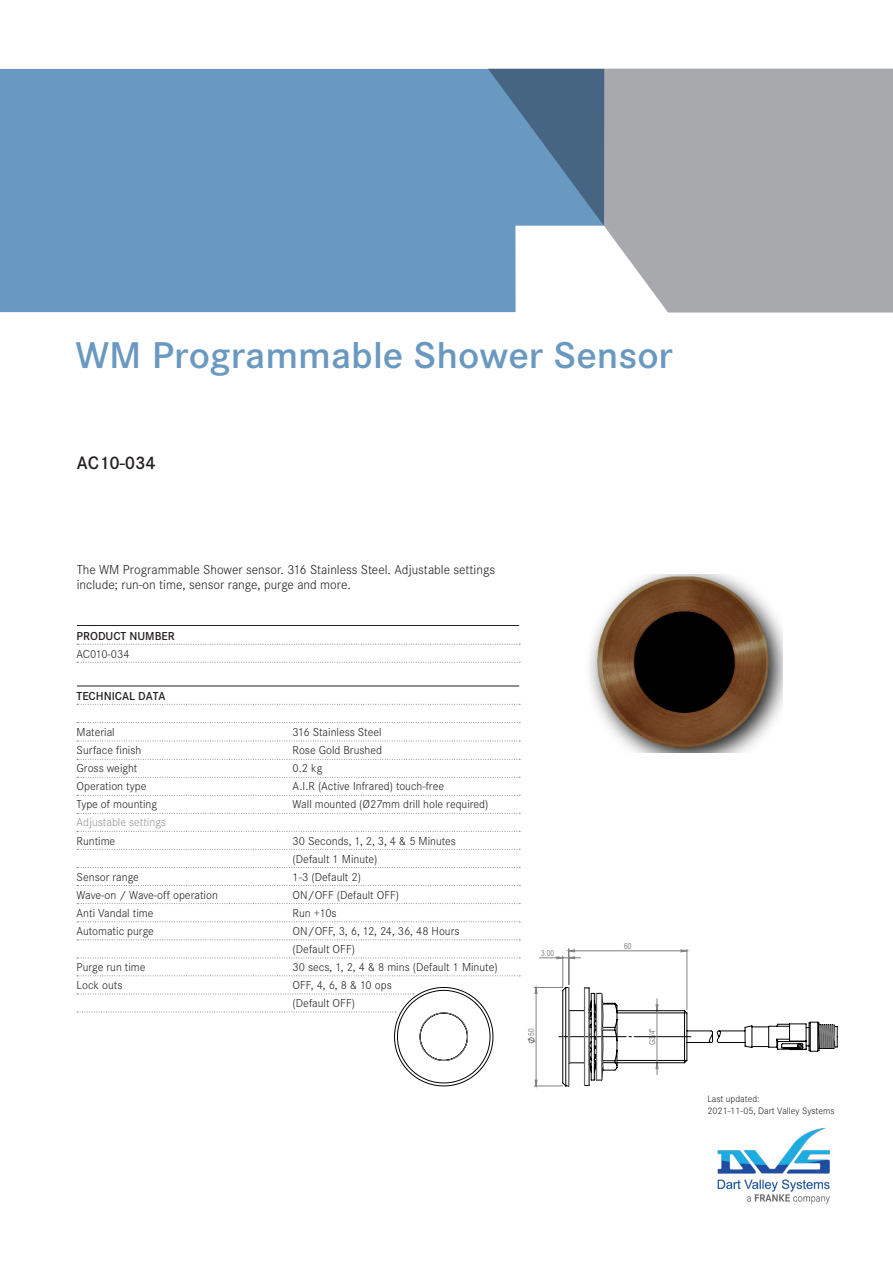
<style>
.page{position:relative;width:893px;height:1263px;background:#fff}
.page>*{position:absolute;margin:0;border:0;box-sizing:border-box;transform-origin:0 0}
.t1{font:600 38.7px "Corporate S";color:#6999c1;scale:1.06 1}
.t2{font:600 18.75px "Corporate S";color:#231f20}
.t3{font:300 13.5px/15px "Corporate S";color:#231f20}
.t4{font:300 12px "Corporate S";color:#231f20}
.t5{font:600 12px "Corporate S";color:#231f20}
.t6{font:300 12px "Corporate S";color:#939598}
.CB_AF_DS_NOTE{font:300 9.75px "Corporate S";color:#231f20}
.t7{font:8.1px "Arial Narrow";color:#808181}
</style>
<div class="page">
<svg style="left:488px;top:69px;width:405px;height:244px;background:#acadb1"></svg>
<svg style="left:0;top:69px;width:604px;height:243px;background:#6e9bc0"></svg>
<hr style="left:77px;top:625px;width:442px;height:1px;background:#231f20">
<hr style="left:77px;top:686px;width:442px;height:1px;background:#231f20">
<svg style="left:77px;top:644px;width:443px;height:1px"></svg>
<svg style="left:77px;top:662px;width:443px;height:1px"></svg>
<svg style="left:77px;top:704px;width:443px;height:1px"></svg>
<svg style="left:77px;top:722px;width:443px;height:1px"></svg>
<svg style="left:77px;top:741px;width:443px;height:1px"></svg>
<svg style="left:77px;top:759px;width:443px;height:1px"></svg>
<svg style="left:77px;top:777px;width:443px;height:1px"></svg>
<svg style="left:77px;top:795px;width:443px;height:1px"></svg>
<svg style="left:77px;top:813px;width:443px;height:1px"></svg>
<svg style="left:77px;top:831px;width:443px;height:1px"></svg>
<svg style="left:77px;top:849px;width:443px;height:1px"></svg>
<svg style="left:77px;top:867px;width:443px;height:1px"></svg>
<svg style="left:77px;top:885px;width:443px;height:1px"></svg>
<svg style="left:77px;top:903px;width:443px;height:1px"></svg>
<svg style="left:77px;top:921px;width:443px;height:1px"></svg>
<svg style="left:77px;top:939px;width:443px;height:1px"></svg>
<svg style="left:77px;top:957px;width:443px;height:1px"></svg>
<img style="left:589px;top:574px;width:194px;height:179px">
<svg style="left:527px;top:949px;width:311px;height:138px"></svg>
<img style="left:717px;top:1127px;width:114px;height:77px">
<svg style="left:77px;top:975px;width:443px;height:1px"></svg>
<svg style="left:77px;top:987px;width:416px;height:99px"></svg>
<p class="t1" style="left:75px;top:333px;width:565px">WM Programmable Shower Sensor</p>
<p class="t2" style="left:77px;top:452px;width:81px">AC10-034</p>
<p class="t3" style="left:77px;top:562px;width:420px">The WM Programmable Shower sensor. 316 Stainless Steel. Adjustable settings include; run-on time, sensor range, purge and more.</p>
<p class="t5" style="left:77px;top:629px;width:100px">PRODUCT NUMBER</p>
<p class="t4" style="left:77px;top:647px;width:55px">AC010-034</p>
<p class="t5" style="left:77px;top:689px;width:91px">TECHNICAL DATA</p>
<p class="t4" style="left:77px;top:725px;width:40px">Material</p>
<p class="t4" style="left:293px;top:725px;width:91px">316 Stainless Steel</p>
<p class="t4" style="left:77px;top:743px;width:66px">Surface finish</p>
<p class="t4" style="left:293px;top:743px;width:91px">Rose Gold Brushed</p>
<p class="t4" style="left:77px;top:761px;width:62px">Gross weight</p>
<p class="t4" style="left:293px;top:761px;width:31px">0.2 kg</p>
<p class="t4" style="left:77px;top:779px;width:71px">Operation type</p>
<p class="t4" style="left:293px;top:779px;width:153px">A.I.R (Active Infrared) touch-free</p>
<p class="t4" style="left:77px;top:798px;width:82px">Type of mounting</p>
<p class="t4" style="left:293px;top:798px;width:197px">Wall mounted (Ø27mm drill hole required)</p>
<p class="t6" style="left:77px;top:816px;width:91px">Adjustable settings</p>
<p class="t4" style="left:77px;top:834px;width:40px">Runtime</p>
<p class="t4" style="left:293px;top:834px;width:165px">30 Seconds, 1, 2, 3, 4 &amp; 5 Minutes</p>
<p class="t4" style="left:293px;top:852px;width:86px">(Default 1 Minute)</p>
<p class="t4" style="left:77px;top:870px;width:64px">Sensor range</p>
<p class="t4" style="left:293px;top:870px;width:70px">1-3 (Default 2)</p>
<p class="t4" style="left:77px;top:888px;width:143px">Wave-on / Wave-off operation</p>
<p class="t4" style="left:293px;top:888px;width:108px">ON/OFF (Default OFF)</p>
<p class="t4" style="left:77px;top:906px;width:78px">Anti Vandal time</p>
<p class="t4" style="left:293px;top:906px;width:46px">Run +10s</p>
<p class="t4" style="left:77px;top:924px;width:79px">Automatic purge</p>
<p class="t4" style="left:293px;top:924px;width:169px">ON/OFF, 3, 6, 12, 24, 36, 48 Hours</p>
<p class="t4" style="left:293px;top:942px;width:64px">(Default OFF)</p>
<p class="t4" style="left:77px;top:960px;width:70px">Purge run time</p>
<p class="t4" style="left:293px;top:960px;width:207px">30 secs, 1, 2, 4 &amp; 8 mins (Default 1 Minute)</p>
<p class="t4" style="left:77px;top:978px;width:47px">Lock outs</p>
<p class="t4" style="left:293px;top:978px;width:101px">OFF, 4, 6, 8 &amp; 10 ops</p>
<p class="t4" style="left:293px;top:996px;width:64px">(Default OFF)</p>
<p class="t7" style="left:541px;top:947px;width:14px">3.00</p>
<p class="t7" style="left:525px;top:1036px;width:9px;rotate:-90deg">50</p>
<p class="t7" style="left:624px;top:940px;width:9px">60</p>
<p class="t7" style="left:646px;top:1045px;width:18px;rotate:-90deg">G3/4"</p>
<p class="CB_AF_DS_NOTE" style="left:707px;top:1093px;width:54px">Last updated:</p>
<p class="CB_AF_DS_NOTE" style="left:707px;top:1106px;width:129px">2021-11-05, Dart Valley Systems</p>
</div>
